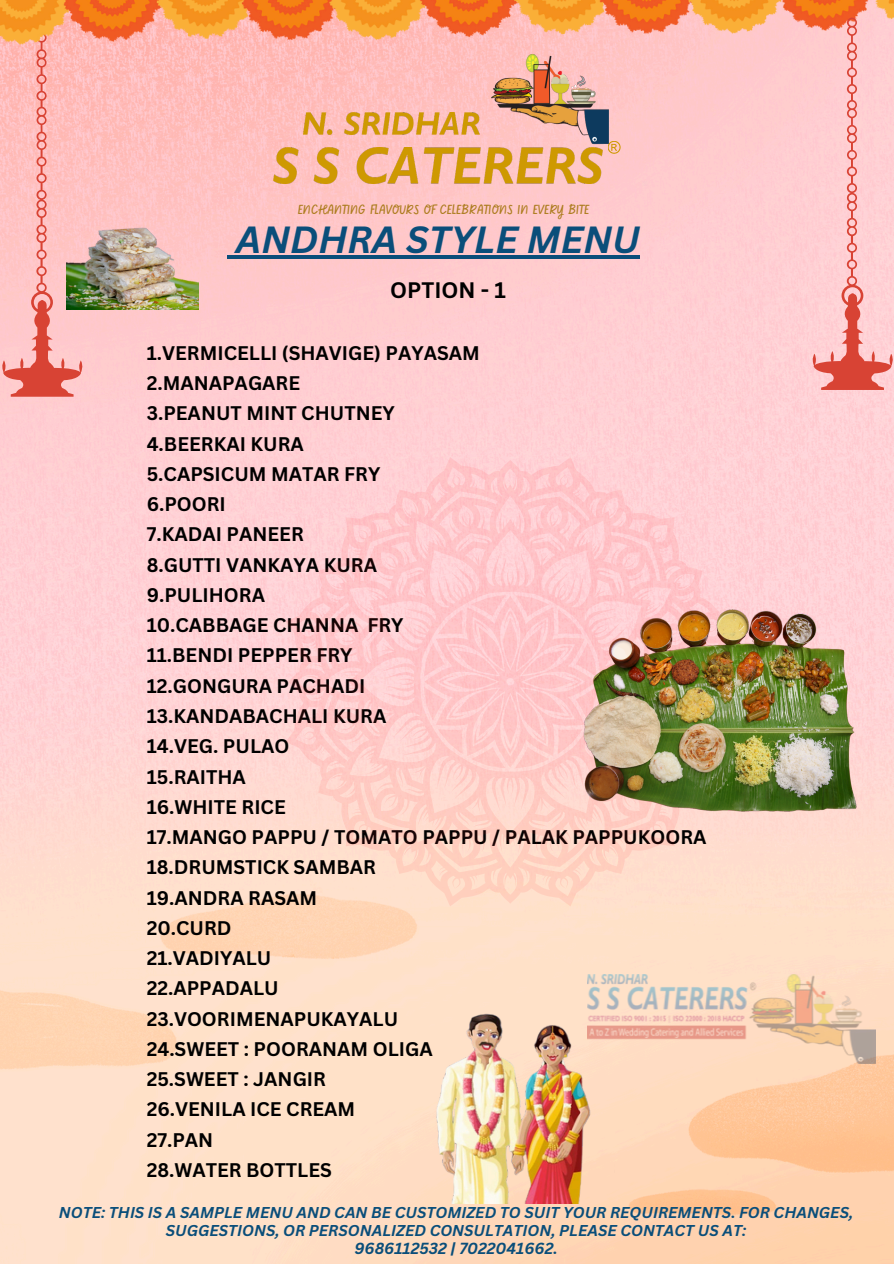
<style>
.page{position:relative;width:894px;height:1264px;background:#fff}
.page>*{position:absolute;margin:0;border:0;box-sizing:border-box;transform-origin:0 0}
.t1{font:italic 700 36.75px "Canva Sans";color:#0a4e7a}
.t2{font:700 21.75px "Canva Sans";color:#000}
.t3{font:700 19.2px/30.3px "Canva Sans";color:#000}
.t4{font:italic 700 15.6px "Canva Sans";color:#0a4e7a}
.t5{font:italic 700 15.3px/18px "Canva Sans";color:#0a4e7a;text-align:center}
.t6{font:14.55px "Sweet Apricot";color:#ac7c1d}
</style>
<div class="page">
<img style="left:0;top:44px;width:893px;height:1219px">
<img style="left:273px;top:147px;width:329px;height:36px">
<img style="left:303px;top:112px;width:177px;height:23px">
<svg style="left:607px;top:141px;width:13px;height:13px"></svg>
<img style="left:491px;top:53px;width:118px;height:91px">
<svg style="left:285px;top:457px;width:449px;height:449px;background:#ffd0cc"></svg>
<svg style="left:424px;top:595px;width:172px;height:173px;background:#fec9ca"></svg>
<img style="left:614px;top:974px;width:261px;height:89px">
<svg style="left:227px;top:255px;width:9px;height:3px"></svg>
<hr style="left:236px;top:255px;width:404px;height:3px;background:#0a4e7a">
<img style="left:569px;top:607px;width:306px;height:221px">
<img style="left:84px;top:218px;width:114px;height:92px">
<img style="left:426px;top:962px;width:188px;height:241px">
<svg style="left:1px;top:44px;width:83px;height:353px;background:#f4b0ac"></svg>
<img style="left:0;top:0;width:893px;height:44px">
<svg style="left:810px;top:18px;width:83px;height:372px;background:#fabcbd"></svg>
<img style="left:305px;top:246px;width:383px;height:23px">
<p class="t6" style="left:298px;top:200px;width:293px">ENCHANTING FLAVOURS OF CELEBRATIONS IN EVERY BITE</p>
<p class="t1" style="left:236px;top:214px;width:405px">ANDHRA STYLE MENU</p>
<p class="t2" style="left:390px;top:274px;width:117px">OPTION - 1</p>
<p class="t3" style="left:147px;top:337px;width:561px">1.VERMICELLI (SHAVIGE) PAYASAM<br>2.MANAPAGARE<br>3.PEANUT MINT CHUTNEY<br>4.BEERKAI KURA<br>5.CAPSICUM MATAR FRY<br>6.POORI<br>7.KADAI PANEER<br>8.GUTTI VANKAYA KURA<br>9.PULIHORA<br>10.CABBAGE CHANNA FRY<br>11.BENDI PEPPER FRY<br>12.GONGURA PACHADI<br>13.KANDABACHALI KURA<br>14.VEG. PULAO<br>15.RAITHA<br>16.WHITE RICE<br>17.MANGO PAPPU / TOMATO PAPPU / PALAK PAPPUKOORA<br>18.DRUMSTICK SAMBAR<br>19.ANDRA RASAM<br>20.CURD<br>21.VADIYALU<br>22.APPADALU<br>23.VOORIMENAPUKAYALU<br>24.SWEET : POORANAM OLIGA<br>25.SWEET : JANGIR<br>26.VENILA ICE CREAM<br>27.PAN<br>28.WATER BOTTLES</p>
<p class="t5" style="left:59px;top:1202px;width:795px">NOTE: THIS IS A SAMPLE MENU AND CAN BE CUSTOMIZED TO SUIT YOUR REQUIREMENTS. FOR CHANGES,<br>SUGGESTIONS, OR PERSONALIZED CONSULTATION, PLEASE CONTACT US AT:</p>
<p class="t4" style="left:354px;top:1236px;width:205px">9686112532 | 7022041662.</p>
</div>
